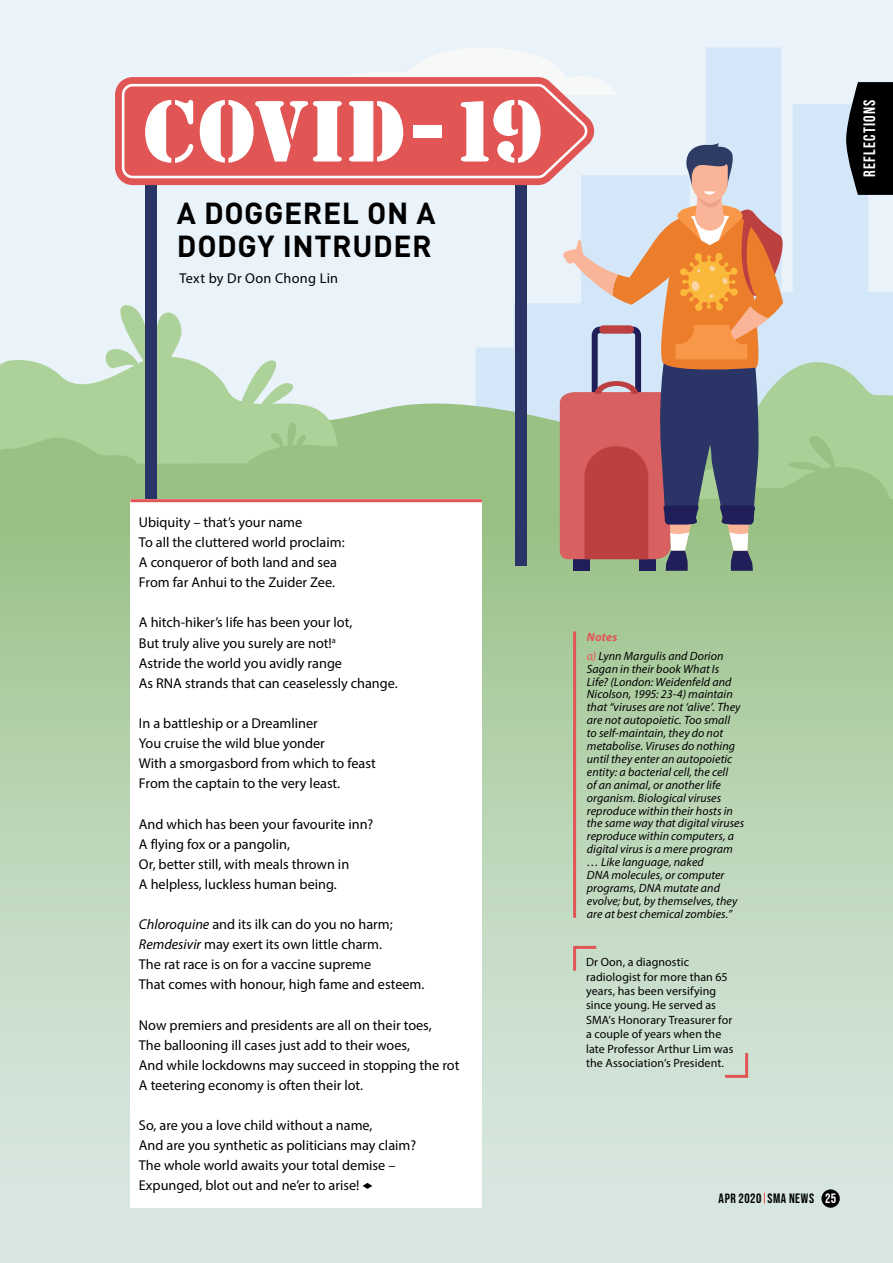
<style>
.page{position:relative;width:893px;height:1263px;background:#fff}
.page>*{position:absolute;margin:0;border:0;box-sizing:border-box;transform-origin:0 0}
.t1{font:80.7px "Stencil Std";letter-spacing:.01em;color:#fff}
.t2{font:700 30px/33px "DIN Pro";letter-spacing:.02em;color:#000}
.t3{font:700 16.5px "Bebas Neue";letter-spacing:.07em;color:#fff}
.t4{font:14.25px/20.1px "Myriad Pro";color:#000}
.t5{font:14.25px "Myriad Pro";letter-spacing:.02em;color:#000}
.t6{font:700 13.5px "Bebas Neue";letter-spacing:.04em;color:#000}
.t7{font:italic 12px/12.9px "Myriad Pro";letter-spacing:.005em;color:#000}
.t8{font:12px/14.4px "Myriad Pro";letter-spacing:.01em;color:#000}
.s1{font-style:italic}
.s2{font-weight:700;color:#e15555}
.s3{color:#e15555}
.s4{font-weight:400}
.s5{font-weight:400;color:#fff}
</style>
<div class="page">
<div style="left:1px;top:0;width:892px;height:1263px;background:#eaf2fa"></div>
<svg style="left:790px;top:104px;width:103px;height:254px;background:#d6e8f8"></svg>
<div style="left:0;top:464px;width:893px;height:54px;background:#98c183"></div>
<svg style="left:0;top:304px;width:122px;height:160px;fill:#acd299"></svg>
<svg style="left:790px;top:358px;width:103px;height:141px;background:#abcf9f"></svg>
<div style="left:0;top:518px;width:893px;height:745px;background:linear-gradient(to bottom,#9ec38b,#e0ecec)"></div>
<svg style="left:122px;top:47px;width:668px;height:524px"></svg>
<hr style="left:573px;top:631px;width:3px;height:287px;background:#e15555">
<div style="left:130px;top:499px;width:352px;height:708px;background:#fff"></div>
<svg style="left:363px;top:1183px;width:9px;height:6px"></svg>
<hr style="left:130px;top:499px;width:352px;height:3px;background:#e15555">
<svg style="left:572px;top:944px;width:27px;height:30px"></svg>
<svg style="left:722px;top:1050px;width:28px;height:29px"></svg>
<div style="left:821px;top:1189px;width:19px;height:19px;background:#000;border-radius:50%"></div>
<svg style="left:846px;top:82px;width:47px;height:113px;background:#17191a"></svg>
<h1 class="t1" style="left:143px;top:79px;width:401px">Covid-19</h1>
<h2 class="t2" style="left:177px;top:193px;width:260px">A DOGGEREL ON A<br>DODGY INTRUDER</h2>
<p class="t5" style="left:180px;top:269px;width:160px">Text by Dr Oon Chong Lin</p>
<p class="t3" style="left:860px;top:177px;width:78px;rotate:-90deg">REFLECTIONS</p>
<p class="t4" style="left:139px;top:512px;width:207px">Ubiquity – that’s your name<br>To all the cluttered world proclaim:<br>A conqueror of both land and sea<br>From far Anhui to the Zuider Zee.</p>
<p class="t4" style="left:139px;top:612px;width:260px">A hitch-hiker’s life has been your lot,<br>But truly alive you surely are not!<sup>a<br></sup>Astride the world you avidly range<br>As RNA strands that can ceaselessly change.</p>
<p class="t4" style="left:139px;top:713px;width:238px">In a battleship or a Dreamliner<br>You cruise the wild blue yonder<br>With a smorgasbord from which to feast From the captain to the very least.</p>
<p class="t4" style="left:139px;top:813px;width:236px">And which has been your favourite inn?<br>A flying fox or a pangolin,<br>Or, better still, with meals thrown in<br>A helpless, luckless human being.</p>
<p class="t4" style="left:139px;top:914px;width:287px"><span class="s1">Chloroquine</span> and its ilk can do you no harm; <span class="s1">Remdesivir</span> may exert its own little charm.<br>The rat race is on for a vaccine supreme<br>That comes with honour, high fame and esteem.</p>
<p class="t4" style="left:139px;top:1014px;width:322px">Now premiers and presidents are all on their toes,<br>The ballooning ill cases just add to their woes,<br>And while lockdowns may succeed in stopping the rot A teetering economy is often their lot.</p>
<p class="t4" style="left:139px;top:1115px;width:279px">So, are you a love child without a name,<br>And are you synthetic as politicians may claim?<br>The whole world awaits your total demise – Expunged, blot out and ne’er to arise!</p>
<p class="t7" style="left:587px;top:627px;width:138px;line-height:19.2px"><span class="s2">Notes<br></span><span class="s3">a)</span> Lynn Margulis and Dorion</p>
<p class="t7" style="left:587px;top:662px;width:159px">Sagan in their book What Is<br>Life? (London: Weidenfeld and<br>Nicolson, 1995: 23-4) maintain that “viruses are not ‘alive’. They are not autopoietic. Too small<br>to self-maintain, they do not metabolise. Viruses do nothing until they enter an autopoietic entity: a bacterial cell, the cell<br>of an animal, or another life organism. Biological viruses reproduce within their hosts in the same way that digital viruses reproduce within computers, a digital virus is a mere program … Like language, naked<br>DNA molecules, or computer programs, DNA mutate and evolve; but, by themselves, they are at best chemical zombies.”</p>
<p class="t8" style="left:586px;top:955px;width:149px">Dr Oon, a diagnostic radiologist for more than 65 years, has been versifying since young. He served as<br>SMA’s Honorary Treasurer for a couple of years when the late Professor Arthur Lim was the Association’s President.</p>
<p class="t6" style="left:719px;top:1191px;width:119px">APR 2020 <span class="s4">SMA NEWS</span> <span class="s5">25</span></p>
</div>
